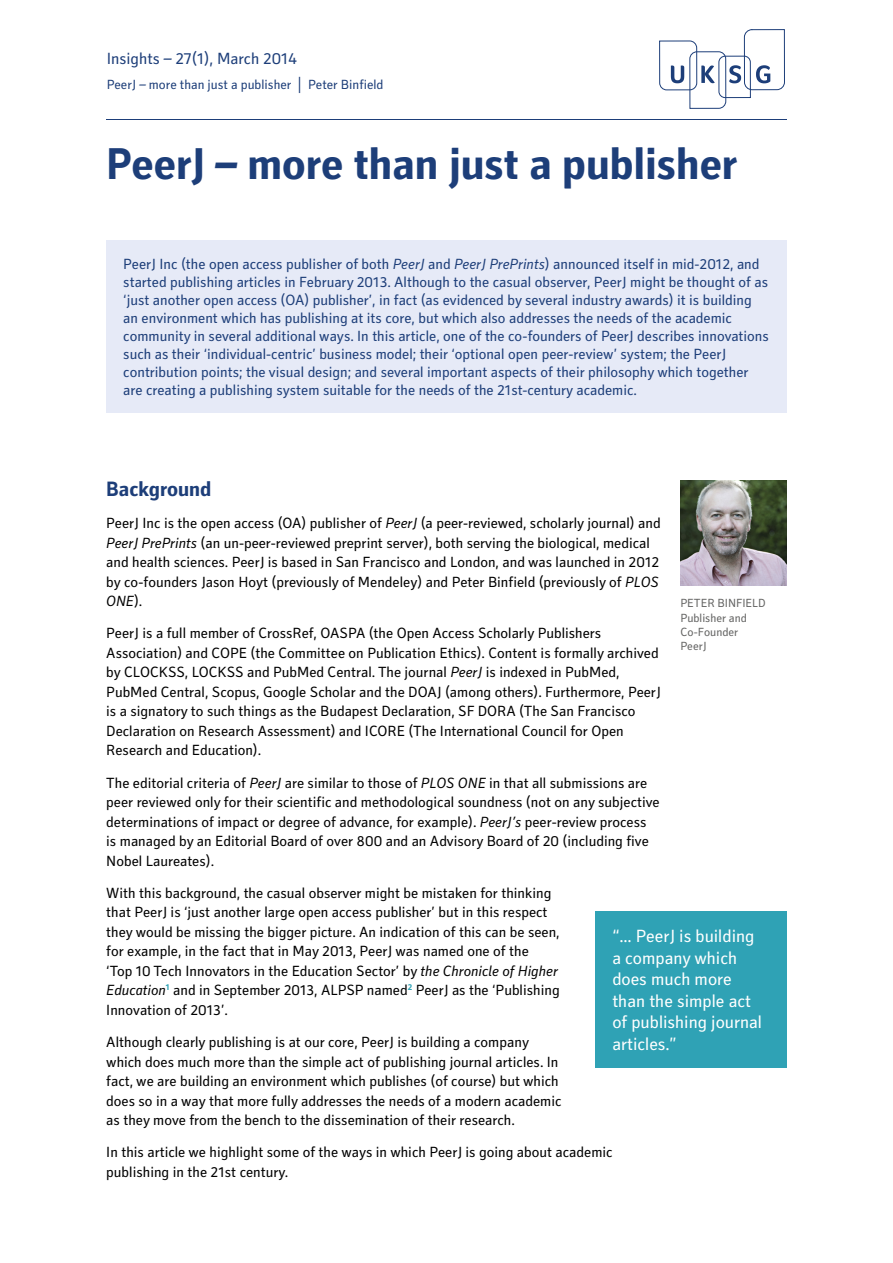
<style>
.page{position:relative;width:893px;height:1263px;background:#fff}
.page>*{position:absolute;margin:0;border:0;box-sizing:border-box;transform-origin:0 0}
.t1{font:700 45px "Secca Std";color:#1d3e79}
.t2{font:700 21px "Secca Std";color:#1d3e79}
.t3{font:18px/21.6px "Secca Std";color:#fff}
.t4{font:16.5px "Secca Std";color:#1d3e79}
.t5{font:15px/19.5px "Secca Std";color:#000}
.t6{font:15px/18px "Secca Std";color:#1d3e79}
.t7{font:13.5px "Secca Std";color:#1d3e79}
.t8{font:12px/14.4px "Secca Std";color:#636362}
.s1{font-style:italic}
</style>
<div class="page">
<div style="left:106px;top:240px;width:681px;height:172px;background:#e6eaf7"></div>
<div style="left:595px;top:911px;width:192px;height:157px;background:#2fa2b5"></div>
<img style="left:680px;top:480px;width:107px;height:105px">
<hr style="left:106px;top:119px;width:681px;height:1px;background:#1d3e79">
<svg style="left:659px;top:29px;width:126px;height:80px"></svg>
<p class="t4" style="left:107px;top:49px;width:192px">Insights – 27(1), March 2014</p>
<p class="t7" style="left:107px;top:77px;width:278px">PeerJ – more than just a publisher | Peter Binfield</p>
<h1 class="t1" style="left:106px;top:139px;width:633px">PeerJ – more than just a publisher</h1>
<p class="t6" style="left:123px;top:255px;width:647px">PeerJ Inc (the open access publisher of both <span class="s1">PeerJ</span> and <span class="s1">PeerJ PrePrints</span>) announced itself in mid-2012, and started publishing articles in February 2013. Although to the casual observer, PeerJ might be thought of as ‘just another open access (OA) publisher’, in fact (as evidenced by several industry awards) it is building an environment which has publishing at its core, but which also addresses the needs of the academic community in several additional ways. In this article, one of the co-founders of PeerJ describes innovations such as their ‘individual-centric’ business model; their ‘optional open peer-review’ system; the PeerJ contribution points; the visual design; and several important aspects of their philosophy which together are creating a publishing system suitable for the needs of the 21st-century academic.</p>
<h2 class="t2" style="left:106px;top:477px;width:107px">Background</h2>
<p class="t5" style="left:106px;top:514px;width:556px">PeerJ Inc is the open access (OA) publisher of <span class="s1">PeerJ</span> (a peer-reviewed, scholarly journal) and <span class="s1">PeerJ PrePrints</span> (an un-peer-reviewed preprint server), both serving the biological, medical and health sciences. PeerJ is based in San Francisco and London, and was launched in 2012 by co-founders Jason Hoyt (previously of Mendeley) and Peter Binfield (previously of <span class="s1">PLOS ONE</span>).</p>
<p class="t5" style="left:106px;top:624px;width:556px">PeerJ is a full member of CrossRef, OASPA (the Open Access Scholarly Publishers Association) and COPE (the Committee on Publication Ethics). Content is formally archived by CLOCKSS, LOCKSS and PubMed Central. The journal <span class="s1">PeerJ</span> is indexed in PubMed, PubMed Central, Scopus, Google Scholar and the DOAJ (among others). Furthermore, PeerJ is a signatory to such things as the Budapest Declaration, SF DORA (The San Francisco Declaration on Research Assessment) and ICORE (The International Council for Open Research and Education).</p>
<p class="t5" style="left:106px;top:773px;width:555px">The editorial criteria of <span class="s1">PeerJ</span> are similar to those of <span class="s1">PLOS ONE</span> in that all submissions are peer reviewed only for their scientific and methodological soundness (not on any subjective determinations of impact or degree of advance, for example). <span class="s1">PeerJ’s</span> peer-review process is managed by an Editorial Board of over 800 and an Advisory Board of 20 (including five Nobel Laureates).</p>
<p class="t5" style="left:106px;top:884px;width:455px">With this background, the casual observer might be mistaken for thinking that PeerJ is ‘just another large open access publisher’ but in this respect they would be missing the bigger picture. An indication of this can be seen, for example, in the fact that in May 2013, PeerJ was named one of the<br>‘Top 10 Tech Innovators in the Education Sector’ by <span class="s1">the Chronicle of Higher Education</span><sup>1</sup> and in September 2013, ALPSP named<sup>2</sup> PeerJ as the ‘Publishing Innovation of 2013’.</p>
<p class="t5" style="left:106px;top:1033px;width:457px">Although clearly publishing is at our core, PeerJ is building a company which does much more than the simple act of publishing journal articles. In fact, we are building an environment which publishes (of course) but which does so in a way that more fully addresses the needs of a modern academic as they move from the bench to the dissemination of their research.</p>
<p class="t5" style="left:106px;top:1143px;width:508px">In this article we highlight some of the ways in which PeerJ is going about academic publishing in the 21st century.</p>
<p class="t8" style="left:680px;top:596px;width:87px">PETER BINFIELD<br>Publisher and<br>Co-Founder<br>PeerJ</p>
<p class="t3" style="left:612px;top:926px;width:151px">“... PeerJ is building a company which does much more than the simple act of publishing journal articles.”</p>
</div>
